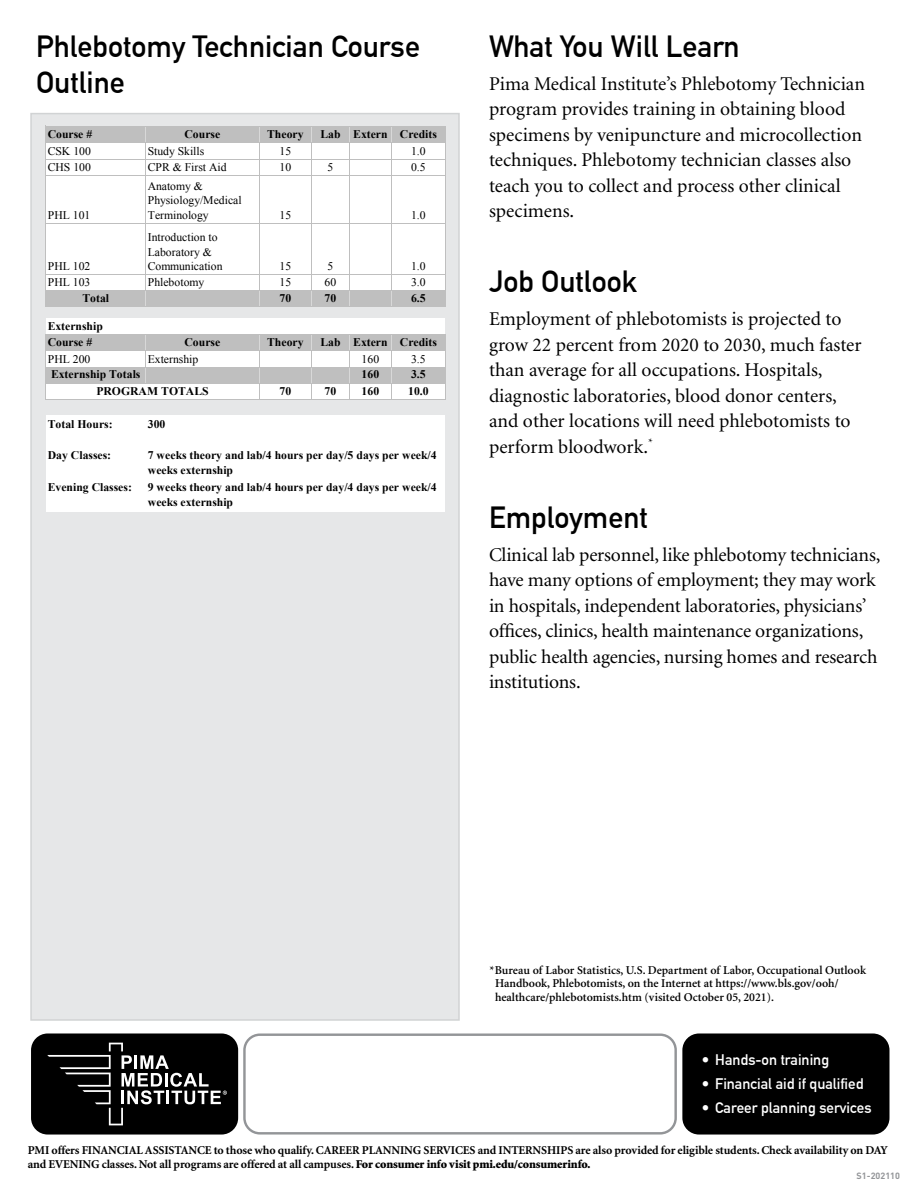
<style>
.page{position:relative;width:918px;height:1188px;background:#fff}
.page>*{position:absolute;margin:0;border:0;box-sizing:border-box;transform-origin:0 0}
.t1{font:700 30px/36px "DIN Alternate";color:#000}
.t2{font:19.5px/25.5px "Minion";letter-spacing:-.005em;color:#000}
.t3{font:700 15px "DIN Alternate";color:#fff}
.t4{font:700 12px/13.5px "Minion";letter-spacing:-.01em;color:#000}
.t5{font:600 12px/13.5px "Minion";color:#000}
.t6{font:700 11.7px/14.7px "Times New Roman";color:#000}
.t7{font:11.7px/14.7px "Times New Roman";color:#000}
.t8{font:700 9px "DINOT";color:#939598}
.s1{font-weight:900}
</style>
<div class="page">
<div style="left:31px;top:114px;width:428px;height:906px;background:#e6e7e8"></div>
<div style="left:46px;top:127px;width:399px;height:16px;background:#bfbfbf"></div>
<div style="left:46px;top:143px;width:399px;height:148px;background:#fff"></div>
<div style="left:46px;top:291px;width:399px;height:16px;background:#bfbfbf"></div>
<div style="left:46px;top:318px;width:399px;height:17px;background:#fff"></div>
<div style="left:46px;top:335px;width:399px;height:16px;background:#bfbfbf"></div>
<div style="left:46px;top:351px;width:399px;height:16px;background:#fff"></div>
<div style="left:46px;top:367px;width:399px;height:16px;background:#bfbfbf"></div>
<div style="left:46px;top:383px;width:399px;height:16px;background:#fff"></div>
<div style="left:46px;top:415px;width:399px;height:97px;background:#fff"></div>
<svg style="left:145px;top:127px;width:1px;height:15px"></svg>
<svg style="left:259px;top:127px;width:1px;height:15px"></svg>
<svg style="left:311px;top:127px;width:1px;height:15px"></svg>
<svg style="left:349px;top:127px;width:1px;height:15px"></svg>
<svg style="left:391px;top:127px;width:1px;height:15px"></svg>
<hr style="left:145px;top:143px;width:1px;height:148px;background:#bfbfbf">
<hr style="left:259px;top:143px;width:1px;height:148px;background:#bfbfbf">
<hr style="left:311px;top:143px;width:1px;height:148px;background:#bfbfbf">
<hr style="left:349px;top:143px;width:1px;height:148px;background:#bfbfbf">
<hr style="left:391px;top:143px;width:1px;height:148px;background:#bfbfbf">
<hr style="left:45px;top:126px;width:1px;height:181px;background:#bfbfbf">
<svg style="left:145px;top:291px;width:1px;height:15px"></svg>
<svg style="left:259px;top:291px;width:1px;height:15px"></svg>
<svg style="left:311px;top:291px;width:1px;height:15px"></svg>
<svg style="left:349px;top:291px;width:1px;height:15px"></svg>
<svg style="left:391px;top:291px;width:1px;height:15px"></svg>
<hr style="left:445px;top:127px;width:1px;height:180px;background:#bfbfbf">
<hr style="left:45px;top:334px;width:1px;height:66px;background:#bfbfbf">
<svg style="left:145px;top:335px;width:1px;height:48px"></svg>
<svg style="left:259px;top:335px;width:1px;height:64px"></svg>
<svg style="left:311px;top:335px;width:1px;height:64px"></svg>
<svg style="left:349px;top:335px;width:1px;height:64px"></svg>
<svg style="left:391px;top:335px;width:1px;height:64px"></svg>
<hr style="left:445px;top:335px;width:1px;height:65px;background:#bfbfbf">
<hr style="left:46px;top:126px;width:400px;height:1px;background:#bfbfbf">
<hr style="left:46px;top:159px;width:400px;height:1px;background:#bfbfbf">
<hr style="left:46px;top:175px;width:400px;height:1px;background:#bfbfbf">
<hr style="left:46px;top:223px;width:400px;height:1px;background:#bfbfbf">
<hr style="left:46px;top:274px;width:400px;height:1px;background:#bfbfbf">
<hr style="left:46px;top:290px;width:400px;height:1px;background:#bfbfbf">
<hr style="left:46px;top:334px;width:400px;height:1px;background:#bfbfbf">
<hr style="left:46px;top:350px;width:400px;height:1px;background:#bfbfbf">
<hr style="left:46px;top:367px;width:400px;height:1px;background:#bfbfbf">
<hr style="left:46px;top:383px;width:400px;height:1px;background:#bfbfbf">
<hr style="left:46px;top:399px;width:400px;height:1px;background:#bfbfbf">
<div style="left:30px;top:113px;width:430px;height:908px;border:2px solid #d1d3d4"></div>
<div style="left:31px;top:1033px;width:207px;height:102px;background:#000;border-radius:17px"></div>
<div style="left:682px;top:1033px;width:207px;height:102px;background:#000;border-radius:17px"></div>
<div style="left:243px;top:1033px;width:434px;height:102px;border:2px solid #939598;border-radius:15px"></div>
<svg style="left:47px;top:1043px;width:180px;height:82px"></svg>
<h1 class="t1" style="left:36px;top:26px;width:386px">Phlebotomy Technician Course<br>Outline</h1>
<p class="t6" style="left:48px;top:127px;width:46px">Course #</p>
<p class="t6" style="left:185px;top:127px;width:37px">Course</p>
<p class="t6" style="left:267px;top:127px;width:38px">Theory</p>
<p class="t6" style="left:320px;top:127px;width:118px">Lab Extern Credits</p>
<p class="t7" style="left:48px;top:143px;width:45px">CSK 100</p>
<p class="t7" style="left:148px;top:143px;width:58px">Study Skills</p>
<p class="t7" style="left:279px;top:143px;width:13px">15</p>
<p class="t7" style="left:411px;top:143px;width:16px">1.0</p>
<p class="t7" style="left:48px;top:159px;width:45px">CHS 100</p>
<p class="t7" style="left:148px;top:159px;width:80px">CPR &amp; First Aid</p>
<p class="t7" style="left:279px;top:159px;width:13px">10</p>
<p class="t7" style="left:328px;top:159px;width:7px">5</p>
<p class="t7" style="left:411px;top:159px;width:16px">0.5</p>
<p class="t7" style="left:48px;top:208px;width:44px">PHL 101</p>
<p class="t7" style="left:48px;top:259px;width:44px">PHL 102</p>
<p class="t7" style="left:148px;top:178px;width:95px">Anatomy &amp;<br>Physiology/Medical<br>Terminology</p>
<p class="t7" style="left:148px;top:230px;width:76px">Introduction to<br>Laboratory &amp;<br>Communication</p>
<p class="t7" style="left:279px;top:208px;width:13px">15</p>
<p class="t7" style="left:411px;top:208px;width:16px">1.0</p>
<p class="t7" style="left:279px;top:259px;width:13px">15</p>
<p class="t7" style="left:328px;top:259px;width:7px">5</p>
<p class="t7" style="left:411px;top:259px;width:16px">1.0</p>
<p class="t7" style="left:48px;top:275px;width:44px">PHL 103</p>
<p class="t7" style="left:148px;top:275px;width:58px">Phlebotomy</p>
<p class="t7" style="left:279px;top:275px;width:13px">15</p>
<p class="t7" style="left:325px;top:275px;width:13px">60</p>
<p class="t7" style="left:411px;top:275px;width:16px">3.0</p>
<p class="t6" style="left:82px;top:291px;width:28px">Total</p>
<p class="t6" style="left:279px;top:291px;width:13px">70</p>
<p class="t6" style="left:325px;top:291px;width:13px">70</p>
<p class="t6" style="left:411px;top:291px;width:16px">6.5</p>
<p class="t6" style="left:48px;top:318px;width:57px;line-height:16.2px">Externship<br>Course #</p>
<p class="t6" style="left:185px;top:335px;width:37px">Course</p>
<p class="t6" style="left:267px;top:335px;width:38px">Theory</p>
<p class="t6" style="left:320px;top:335px;width:118px">Lab Extern Credits</p>
<p class="t7" style="left:48px;top:351px;width:44px">PHL 200</p>
<p class="t7" style="left:148px;top:351px;width:52px">Externship</p>
<p class="t7" style="left:362px;top:351px;width:19px">160</p>
<p class="t7" style="left:411px;top:351px;width:16px">3.5</p>
<p class="t6" style="left:51px;top:367px;width:91px">Externship Totals</p>
<p class="t6" style="left:362px;top:367px;width:19px">160</p>
<p class="t6" style="left:411px;top:367px;width:16px">3.5</p>
<p class="t6" style="left:279px;top:383px;width:13px">70</p>
<p class="t6" style="left:325px;top:383px;width:13px">70</p>
<p class="t6" style="left:362px;top:383px;width:19px">160</p>
<p class="t6" style="left:408px;top:383px;width:22px">10.0</p>
<p class="t6" style="left:48px;top:416px;width:66px">Total Hours:</p>
<p class="t6" style="left:148px;top:416px;width:19px">300</p>
<p class="t6" style="left:48px;top:448px;width:65px">Day Classes:</p>
<p class="t6" style="left:48px;top:479px;width:86px">Evening Classes:</p>
<p class="t6" style="left:96px;top:384px;width:114px">PROGRAM TOTALS</p>
<p class="t6" style="left:148px;top:448px;width:290px">7 weeks theory and lab/4 hours per day/5 days per week/4 weeks externship</p>
<p class="t6" style="left:148px;top:479px;width:290px">9 weeks theory and lab/4 hours per day/4 days per week/4 weeks externship</p>
<h1 class="t1" style="left:489px;top:26px;width:252px">What You Will Learn</h1>
<p class="t2" style="left:489px;top:71px;width:378px">Pima Medical Institute’s Phlebotomy Technician program provides training in obtaining blood specimens by venipuncture and microcollection techniques. Phlebotomy technician classes also teach you to collect and process other clinical specimens.</p>
<h1 class="t1" style="left:489px;top:262px;width:150px">Job Outlook</h1>
<p class="t2" style="left:489px;top:307px;width:374px">Employment of phlebotomists is projected to grow 22 percent from 2020 to 2030, much faster than average for all occupations. Hospitals, diagnostic laboratories, blood donor centers, and other locations will need phlebotomists to perform bloodwork.<sup>*</sup></p>
<h1 class="t1" style="left:489px;top:497px;width:160px">Employment</h1>
<p class="t2" style="left:489px;top:542px;width:393px">Clinical lab personnel, like phlebotomy technicians, have many options of employment; they may work in hospitals, independent laboratories, physicians’ offices, clinics, health maintenance organizations, public health agencies, nursing homes and research institutions.</p>
<p class="t5" style="left:495px;top:964px;width:373px;text-indent:-5px">*Bureau of Labor Statistics, U.S. Department of Labor, Occupational Outlook<br>Handbook, Phlebotomists, on the Internet at https://www.bls.gov/ooh/ healthcare/phlebotomists.htm (visited October 05, 2021).</p>
<p class="t3" style="left:702px;top:1048px;width:129px">• Hands-on training</p>
<p class="t3" style="left:702px;top:1072px;width:163px">• Financial aid if qualified</p>
<p class="t3" style="left:702px;top:1096px;width:171px">• Career planning services</p>
<p class="t4" style="left:28px;top:1144px;width:862px">PMI offers FINANCIAL ASSISTANCE to those who qualify. CAREER PLANNING SERVICES and INTERNSHIPS are also provided for eligible students. Check availability on DAY and EVENING classes. Not all programs are offered at all campuses. <span class="s1">For consumer info visit pmi.edu/consumerinfo.</span></p>
<p class="t8" style="left:857px;top:1170px;width:45px">S1-202110</p>
</div>
